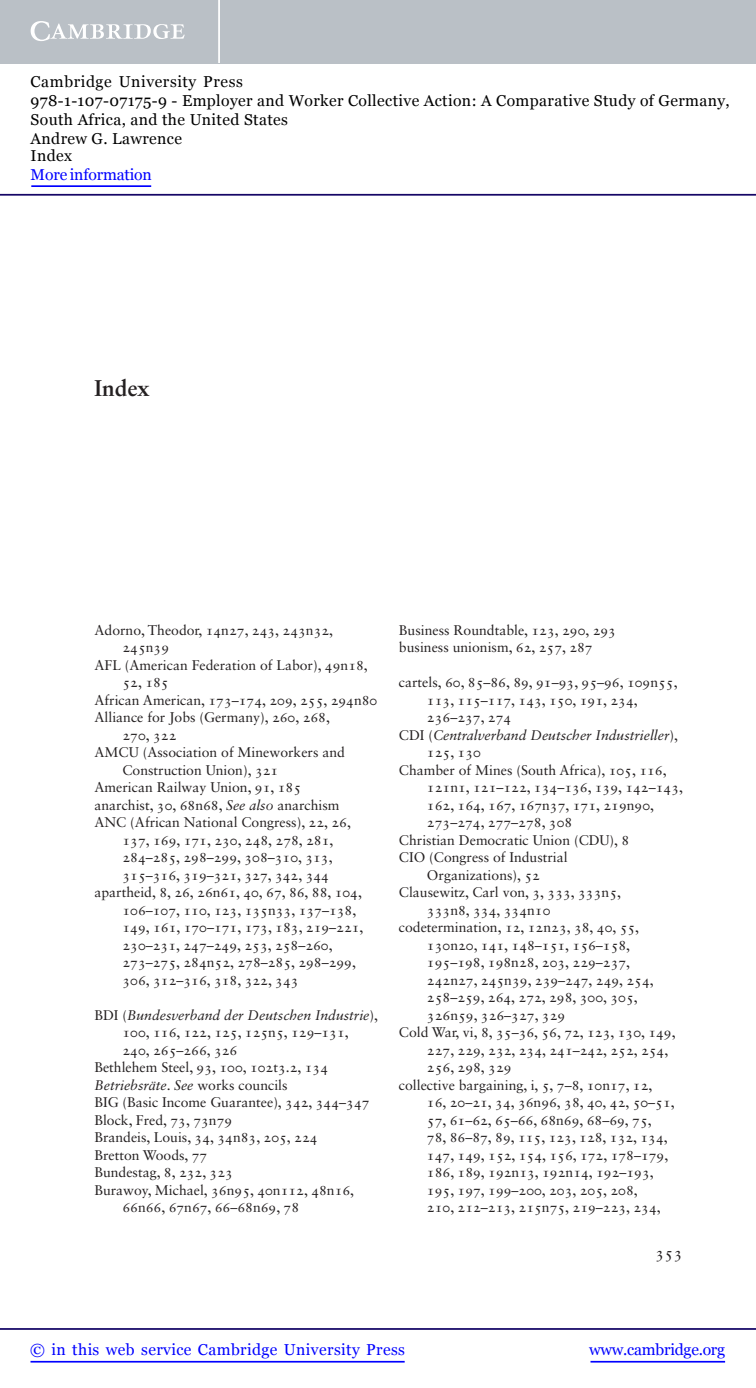
<style>
.page{position:relative;width:756px;height:1388px;background:#fff}
.page>*{position:absolute;margin:0;border:0;box-sizing:border-box;transform-origin:0 0}
.t1{font:700 22.75px "Sabon LT Std";color:#231f20}
.t2{font:15.75px/18.6px "Georgia";letter-spacing:.025em;color:#000}
.t3{font:15.75px "Georgia";letter-spacing:.025em;color:#00f}
.t4{font:15.75px "Georgia";letter-spacing:-.015em;color:#00f}
.t5{font:15.75px "Georgia";letter-spacing:-.01em;color:#00f}
.t6{font:15.75px "Sabon LT Std";color:#231f20}
.t7{font:14px/17.5px "Sabon LT Std";color:#231f20}
.t8{font:italic 14px "Sabon LT Std";color:#231f20}
.s1{font-style:italic}
.s2{font-style:normal}
.s3{font-family:"Times New Roman"}
</style>
<div class="page">
<hr style="left:591px;top:1361px;width:134px;height:1px;background:#00f">
<hr style="left:0;top:1328px;width:756px;height:2px;background:#150666">
<hr style="left:31px;top:1361px;width:374px;height:1px;background:#00f">
<div style="left:0;top:0;width:756px;height:63px;background:#bac0c6"></div>
<svg style="left:31px;top:21px;width:154px;height:20px"></svg>
<hr style="left:218px;top:0;width:2px;height:63px;background:#fff">
<hr style="left:0;top:194px;width:756px;height:2px;background:#150666">
<hr style="left:31px;top:185px;width:120px;height:2px;background:#00f">
<p class="t2" style="left:31px;top:73px;width:701px">Cambridge University Press<br>978-1-107-07175-9 - Employer and Worker Collective Action: A Comparative Study of Germany, South Africa, and the United States<br>Andrew G. Lawrence<br>Index</p>
<p class="t5" style="left:31px;top:165px;width:123px">More information</p>
<h1 class="t1" style="left:94px;top:379px;width:57px">Index</h1>
<p class="t7" style="left:94px;top:622px;width:240px">Adorno, Theodor, 14n27 , 243 , 243n32 ,</p>
<p class="t7" style="left:122px;top:640px;width:48px">245n39</p>
<p class="t7" style="left:94px;top:657px;width:275px">AFL (American Federation of Labor), 49n18 ,</p>
<p class="t7" style="left:122px;top:675px;width:48px">52 , 185</p>
<p class="t7" style="left:94px;top:692px;width:284px">African American , 173–174 , 209 , 255 , 294n80</p>
<p class="t7" style="left:94px;top:710px;width:237px">Alliance for Jobs (Germany), 260 , 268 ,</p>
<p class="t7" style="left:122px;top:727px;width:55px">270 , 322</p>
<p class="t7" style="left:94px;top:745px;width:252px">AMCU (Association of Mineworkers and</p>
<p class="t7" style="left:122px;top:762px;width:157px">Construction Union), 321</p>
<p class="t7" style="left:94px;top:780px;width:208px">American Railway Union, 91 , 185</p>
<p class="t7" style="left:94px;top:797px;width:247px">anarchist, 30 , 68n68 , <span class="s1">See also</span> anarchism</p>
<p class="t7" style="left:94px;top:815px;width:258px">ANC (African National Congress), 22 , 26 ,</p>
<p class="t7" style="left:122px;top:832px;width:212px">137 , 169 , 171 , 230 , 248 , 278 , 281 ,</p>
<p class="t7" style="left:122px;top:850px;width:212px">284–285 , 298–299 , 308–310 , 313 ,</p>
<p class="t7" style="left:122px;top:867px;width:208px">315–316 , 319–321 , 327 , 342 , 344</p>
<p class="t7" style="left:94px;top:885px;width:269px">apartheid, 8 , 26 , 26n61 , 40 , 67 , 86 , 88 , 104 ,</p>
<p class="t7" style="left:122px;top:902px;width:235px">106–107 , 110 , 123 , 135n33 , 137–138 ,</p>
<p class="t7" style="left:122px;top:920px;width:243px">149 , 161 , 170–171 , 173 , 183 , 219–221 ,</p>
<p class="t7" style="left:122px;top:937px;width:212px">230–231 , 247–249 , 253 , 258–260 ,</p>
<p class="t7" style="left:122px;top:955px;width:235px">273–275 , 284n52 , 278–285 , 298–299 ,</p>
<p class="t7" style="left:122px;top:972px;width:178px">306 , 312–316 , 318 , 322 , 343</p>
<p class="t8" style="left:94px;top:1009px;width:285px"><span class="s2">BDI (</span> Bundesverband der Deutschen Industrie <span class="s2">),</span></p>
<p class="t7" style="left:122px;top:1025px;width:228px">100 , 116 , 122 , 125 , 125n5 , 129–131 ,</p>
<p class="t7" style="left:123px;top:1042px;width:116px">240 , 265–266 , 326</p>
<p class="t7" style="left:95px;top:1060px;width:235px">Bethlehem Steel, 93 , 100 , 102t3.2 , 134</p>
<p class="t8" style="left:95px;top:1079px;width:195px">Betriebsr <span class="s3">ä</span> te<span class="s2">.</span> See <span class="s2">works councils</span></p>
<p class="t7" style="left:94px;top:1095px;width:277px">BIG (Basic Income Guarantee), 342 , 344–347</p>
<p class="t7" style="left:94px;top:1112px;width:139px">Block, Fred, 73 , 73n79</p>
<p class="t7" style="left:94px;top:1130px;width:225px">Brandeis, Louis, 34 , 34n83 , 205 , 224</p>
<p class="t7" style="left:94px;top:1147px;width:114px">Bretton Woods, 77</p>
<p class="t7" style="left:94px;top:1165px;width:140px">Bundestag, 8 , 232 , 323</p>
<p class="t7" style="left:94px;top:1182px;width:261px">Burawoy, Michael, 36n95 , 40n112 , 48n16 ,</p>
<p class="t7" style="left:122px;top:1200px;width:178px">66n66 , 67n67 , 66–68n69 , 78</p>
<p class="t7" style="left:399px;top:622px;width:219px">Business Roundtable, 123 , 290 , 293 business unionism, 62 , 257 , 287</p>
<p class="t7" style="left:399px;top:675px;width:280px">cartels, 60 , 85–86 , 89 , 91–93 , 95–96 , 109n55 ,</p>
<p class="t7" style="left:427px;top:692px;width:212px">113 , 115–117 , 143 , 150 , 191 , 234 ,</p>
<p class="t7" style="left:427px;top:710px;width:86px">236–237 , 274</p>
<p class="t8" style="left:399px;top:729px;width:281px"><span class="s2">CDI (</span> Centralverband Deutscher Industrieller <span class="s2">),</span></p>
<p class="t7" style="left:427px;top:745px;width:55px">125 , 130</p>
<p class="t7" style="left:399px;top:762px;width:269px">Chamber of Mines (South Africa) , 105 , 116 ,</p>
<p class="t7" style="left:427px;top:780px;width:258px">121n1 , 121–122 , 134–136 , 139 , 142–143 ,</p>
<p class="t7" style="left:427px;top:797px;width:229px">162 , 164 , 167 , 167n37 , 171 , 219n90 ,</p>
<p class="t7" style="left:427px;top:815px;width:147px">273–274 , 277–278 , 308</p>
<p class="t7" style="left:399px;top:832px;width:232px">Christian Democratic Union (CDU), 8</p>
<p class="t7" style="left:399px;top:850px;width:170px">CIO (Congress of Industrial</p>
<p class="t7" style="left:427px;top:867px;width:115px">Organizations), 52</p>
<p class="t7" style="left:399px;top:885px;width:224px">Clausewitz, Carl von, 3 , 333 , 333n5 ,</p>
<p class="t7" style="left:427px;top:902px;width:125px">333n8 , 334 , 334n10</p>
<p class="t7" style="left:399px;top:920px;width:242px">codetermination, 12 , 12n23 , 38 , 40 , 55 ,</p>
<p class="t7" style="left:427px;top:937px;width:205px">130n20 , 141 , 148–151 , 156–158 ,</p>
<p class="t7" style="left:427px;top:955px;width:205px">195–198 , 198n28 , 203 , 229–237 ,</p>
<p class="t7" style="left:427px;top:972px;width:228px">242n27 , 245n39 , 239–247 , 249 , 254 ,</p>
<p class="t7" style="left:427px;top:990px;width:212px">258–259 , 264 , 272 , 298 , 300 , 305 ,</p>
<p class="t7" style="left:427px;top:1007px;width:140px">326n59 , 326–327 , 329</p>
<p class="t7" style="left:399px;top:1025px;width:278px">Cold War, vi , 8 , 35–36 , 56 , 72 , 123 , 130 , 149 ,</p>
<p class="t7" style="left:427px;top:1042px;width:243px">227 , 229 , 232 , 234 , 241–242 , 252 , 254 ,</p>
<p class="t7" style="left:427px;top:1060px;width:86px">256 , 298 , 329</p>
<p class="t7" style="left:399px;top:1077px;width:255px">collective bargaining , i , 5 , 7–8 , 10n17 , 12 ,</p>
<p class="t7" style="left:427px;top:1095px;width:249px">16 , 20–21 , 34 , 36n96 , 38 , 40 , 42 , 50–51 ,</p>
<p class="t7" style="left:427px;top:1112px;width:226px">57 , 61–62 , 65–66 , 68n69 , 68–69 , 75 ,</p>
<p class="t7" style="left:427px;top:1130px;width:242px">78 , 86–87 , 89 , 115 , 123 , 128 , 132 , 134 ,</p>
<p class="t7" style="left:427px;top:1147px;width:243px">147 , 149 , 152 , 154 , 156 , 172 , 178–179 ,</p>
<p class="t7" style="left:427px;top:1165px;width:228px">186 , 189 , 192n13 , 192n14 , 192–193 ,</p>
<p class="t7" style="left:427px;top:1182px;width:212px">195 , 197 , 199–200 , 203 , 205 , 208 ,</p>
<p class="t7" style="left:427px;top:1200px;width:235px">210 , 212–213 , 215n75 , 219–223 , 234 ,</p>
<p class="t6" style="left:655px;top:1246px;width:29px">353</p>
<p class="t3" style="left:30px;top:1339px;width:376px">© in this web service Cambridge University Press</p>
<p class="t4" style="left:589px;top:1339px;width:137px">www.cambridge.org</p>
</div>
